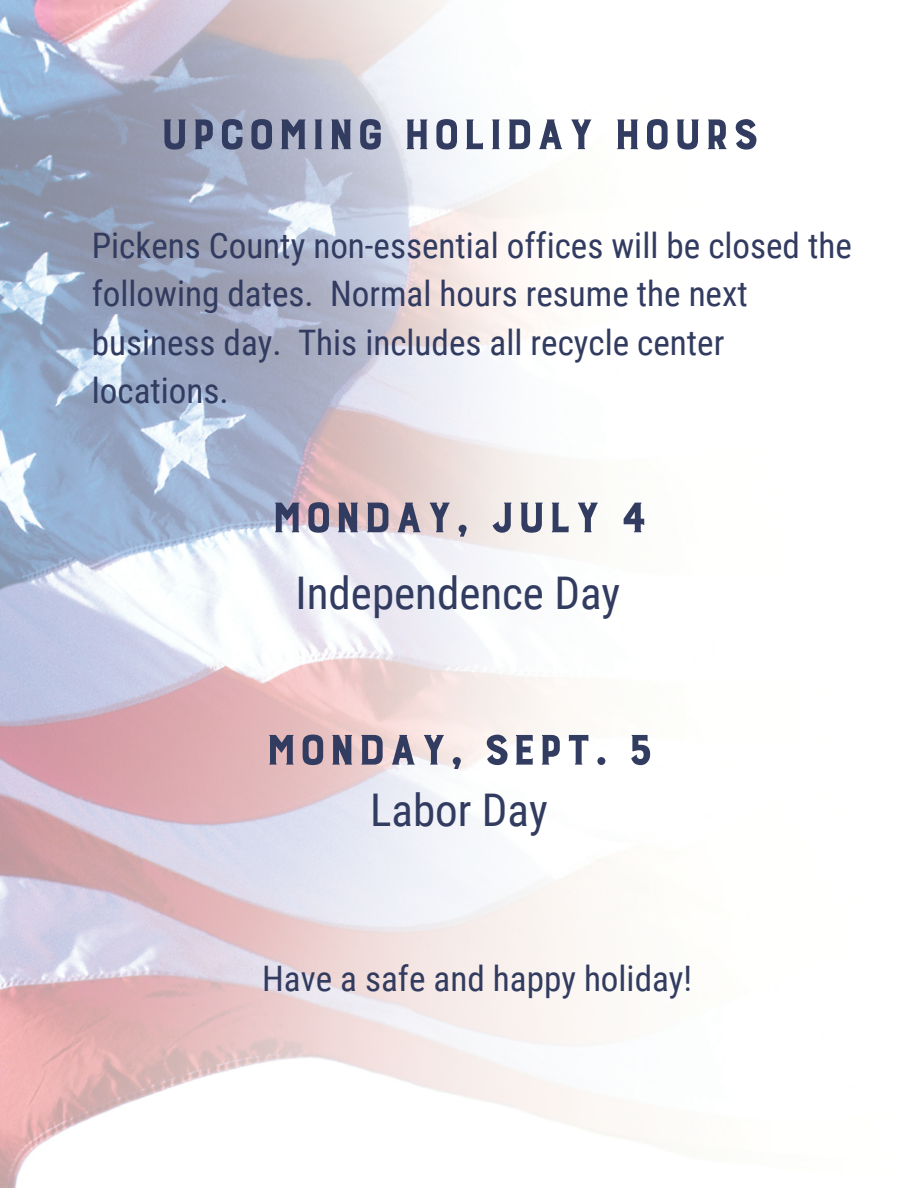
<style>
.page{position:relative;width:918px;height:1188px;background:#fff}
.page>*{position:absolute;margin:0;border:0;box-sizing:border-box;transform-origin:0 0}
.t1{font:56.1px "Burford Base";color:#323b60}
.t2{font:45px "Roboto Condensed";color:#323b60}
.t3{font:35.1px/48.3px "Roboto Condensed";color:#323b60}
</style>
<div class="page">
<img style="left:0;top:0;width:638px;height:1188px">
<h1 class="t1" style="left:158px;top:108px;width:603px">upcoming holiday hours</h1>
<p class="t3" style="left:92px;top:222px;width:762px">Pickens County non-essential offices will be closed the following dates. Normal hours resume the next business day. This includes all recycle center locations.</p>
<h1 class="t1" style="left:270px;top:491px;width:380px">monday, july 4</h1>
<p class="t2" style="left:296px;top:567px;width:326px">Independence Day</p>
<h1 class="t1" style="left:264px;top:724px;width:391px">monday, sept. 5</h1>
<p class="t2" style="left:370px;top:785px;width:179px">Labor Day</p>
<p class="t3" style="left:262px;top:954px;width:432px">Have a safe and happy holiday!</p>
</div>
